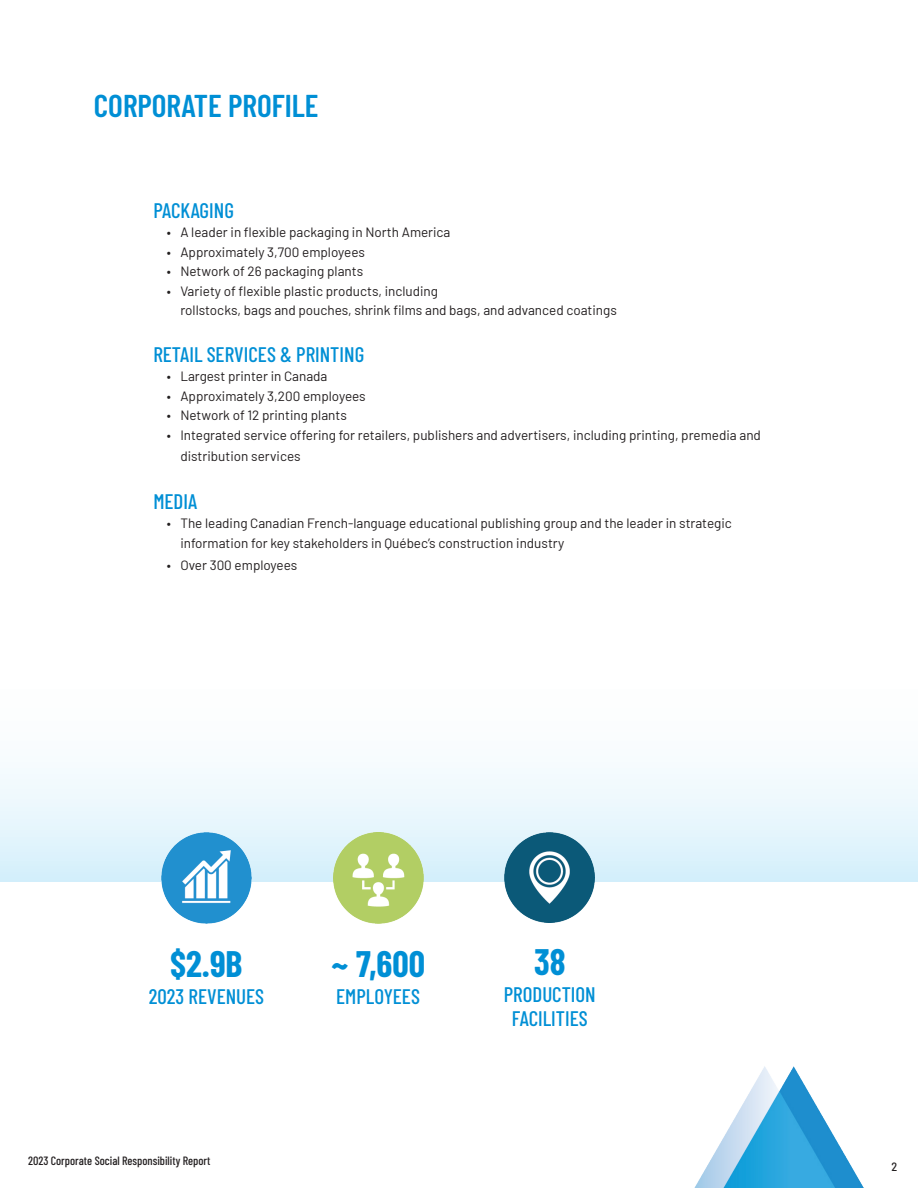
<style>
.page{position:relative;width:918px;height:1188px;background:#fff}
.page>*{position:absolute;margin:0;border:0;box-sizing:border-box;transform-origin:0 0}
.Heading{font:700 36px "Barlow Condensed";color:#008fd5}
.Heading-2{font:600 31.5px "Barlow Condensed";color:#008fd5}
.Numbered_List_1{font:500 21px "Barlow Condensed";color:#008fd5}
.Paragraph{font:13.5px/21px "Barlow";color:#231f20}
.t1{font:500 12px "Barlow Condensed";color:#231f20}
.t2{font:500 semi-condensed 12px "Barlow";color:#231f20}
</style>
<div class="page">
<img style="left:694px;top:1066px;width:170px;height:122px">
<div style="left:0;top:658px;width:918px;height:224px;background:linear-gradient(to bottom,#fff,#daf1fb)"></div>
<img style="left:161px;top:833px;width:91px;height:90px">
<img style="left:333px;top:833px;width:90px;height:90px">
<img style="left:505px;top:833px;width:90px;height:90px">
<p class="Heading-2" style="left:94px;top:83px;width:226px">CORPORATE PROFILE</p>
<p class="Numbered_List_1" style="left:153px;top:195px;width:82px">PACKAGING</p>
<p class="Paragraph" style="left:167px;top:221px;width:285px">• A leader in flexible packaging in North America</p>
<p class="Paragraph" style="left:167px;top:241px;width:200px">• Approximately 3,700 employees</p>
<p class="Paragraph" style="left:167px;top:260px;width:198px">• Network of 26 packaging plants</p>
<p class="Paragraph" style="left:167px;top:280px;width:273px">• Variety of flexible plastic products, including</p>
<p class="Paragraph" style="left:180px;top:299px;width:438px">rollstocks, bags and pouches, shrink films and bags, and advanced coatings</p>
<p class="Numbered_List_1" style="left:153px;top:339px;width:212px">RETAIL SERVICES &amp; PRINTING</p>
<p class="Paragraph" style="left:167px;top:365px;width:162px">• Largest printer in Canada</p>
<p class="Paragraph" style="left:167px;top:385px;width:200px">• Approximately 3,200 employees</p>
<p class="Paragraph" style="left:167px;top:404px;width:182px">• Network of 12 printing plants</p>
<p class="Paragraph" style="left:180px;top:424px;width:582px;text-indent:-14px">• Integrated service offering for retailers, publishers and advertisers, including printing, premedia and distribution services</p>
<p class="Numbered_List_1" style="left:153px;top:486px;width:45px">MEDIA</p>
<p class="Paragraph" style="left:167px;top:512px;width:567px">• The leading Canadian French-language educational publishing group and the leader in strategic</p>
<p class="Paragraph" style="left:180px;top:532px;width:386px">information for key stakeholders in Québec’s construction industry</p>
<p class="Paragraph" style="left:167px;top:554px;width:132px">• Over 300 employees</p>
<p class="Heading" style="left:170px;top:938px;width:74px">$2.9B</p>
<p class="Numbered_List_1" style="left:149px;top:981px;width:117px">2023 REVENUES</p>
<p class="Heading" style="left:331px;top:938px;width:95px">~ 7,600</p>
<p class="Numbered_List_1" style="left:336px;top:981px;width:85px">EMPLOYEES</p>
<p class="Heading" style="left:534px;top:937px;width:33px">38</p>
<p class="Numbered_List_1" style="left:504px;top:980px;width:93px">PRODUCTION</p>
<p class="Numbered_List_1" style="left:512px;top:1004px;width:77px">FACILITIES</p>
<p class="t1" style="left:28px;top:1152px;width:184px">2023 Corporate Social Responsibility Report</p>
<p class="t2" style="left:891px;top:1158px;width:7px">2</p>
</div>
